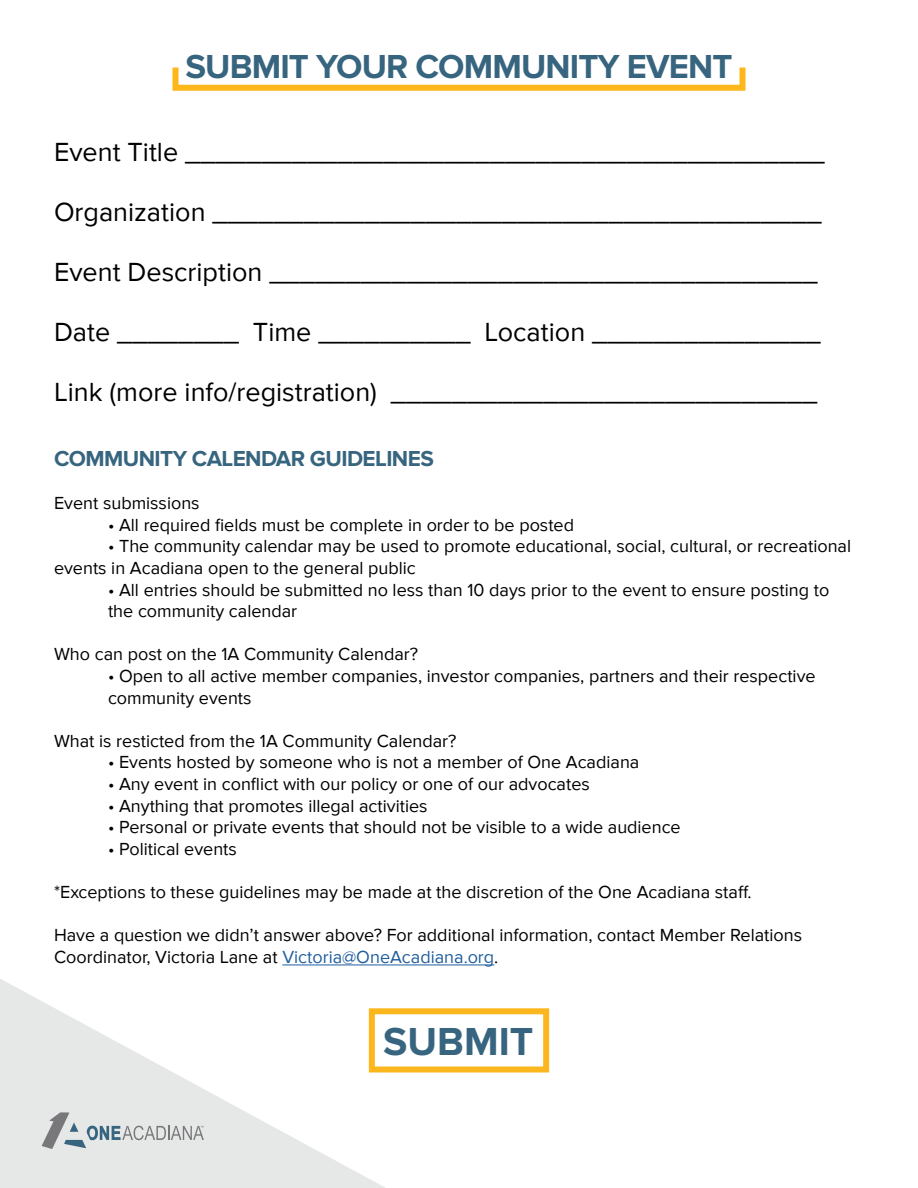
<style>
.page{position:relative;width:918px;height:1188px;background:#fff}
.page>*{position:absolute;margin:0;border:0;box-sizing:border-box;transform-origin:0 0}
.t1{font:700 40.5px "Proxima Nova";color:#37657f}
.t2{font:700 34.5px "Proxima Nova";letter-spacing:-.025em;color:#37657f}
.t3{font:27px "Proxima Nova";color:#000}
.t4{font:700 22.5px "Proxima Nova";letter-spacing:-.025em;color:#37657f}
.t5{font:18px/21.6px "Proxima Nova";color:#000}
.s1{color:#215e9e}
</style>
<div class="page">
<hr style="left:282px;top:965px;width:212px;height:1px;background:#215e9e">
<div style="left:369px;top:1008px;width:180px;height:64px;border:6px solid #fdb71e"></div>
<svg style="left:0;top:979px;width:386px;height:209px"></svg>
<svg style="left:42px;top:1112px;width:162px;height:37px;background:#caced0"></svg>
<div style="left:172px;top:64px;width:574px;height:27px;border:6px solid #fdb71a"></div>
<h2 class="t2" style="left:185px;top:46px;width:549px">SUBMIT YOUR COMMUNITY EVENT</h2>
<h3 class="t3" style="left:54px;top:136px;width:772px">Event Title __________________________________________</h3>
<h3 class="t3" style="left:54px;top:196px;width:769px">Organization ________________________________________</h3>
<h3 class="t3" style="left:54px;top:256px;width:765px">Event Description ____________________________________</h3>
<h3 class="t3" style="left:54px;top:316px;width:768px">Date ________ Time __________ Location _______________</h3>
<h3 class="t3" style="left:54px;top:376px;width:765px">Link (more info/registration) ____________________________</h3>
<p class="t4" style="left:54px;top:445px;width:381px">COMMUNITY CALENDAR GUIDELINES</p>
<p class="t5" style="left:54px;top:493px;width:147px">Event submissions</p>
<p class="t5" style="left:108px;top:515px;width:468px">• All required fields must be complete in order to be posted</p>
<p class="t5" style="left:54px;top:536px;width:799px;text-indent:54px">• The community calendar may be used to promote educational, social, cultural, or recreational events in Acadiana open to the general public</p>
<p class="t5" style="left:108px;top:579px;width:723px">• All entries should be submitted no less than 10 days prior to the event to ensure posting to the community calendar</p>
<p class="t5" style="left:54px;top:644px;width:366px">Who can post on the 1A Community Calendar?</p>
<p class="t5" style="left:108px;top:666px;width:709px">• Open to all active member companies, investor companies, partners and their respective community events</p>
<p class="t5" style="left:54px;top:731px;width:404px">What is resticted from the 1A Community Calendar?</p>
<p class="t5" style="left:108px;top:752px;width:533px">• Events hosted by someone who is not a member of One Acadiana</p>
<p class="t5" style="left:108px;top:774px;width:483px">• Any event in conflict with our policy or one of our advocates</p>
<p class="t5" style="left:108px;top:795px;width:321px">• Anything that promotes illegal activities</p>
<p class="t5" style="left:108px;top:817px;width:574px">• Personal or private events that should not be visible to a wide audience</p>
<p class="t5" style="left:108px;top:839px;width:130px">• Political events</p>
<p class="t5" style="left:54px;top:882px;width:699px">*Exceptions to these guidelines may be made at the discretion of the One Acadiana staff.</p>
<p class="t5" style="left:54px;top:925px;width:750px">Have a question we didn’t answer above? For additional information, contact Member Relations<br>Coordinator, Victoria Lane at <span class="s1">Victoria@OneAcadiana.org</span>.</p>
<h1 class="t1" style="left:383px;top:1018px;width:152px">SUBMIT</h1>
</div>
